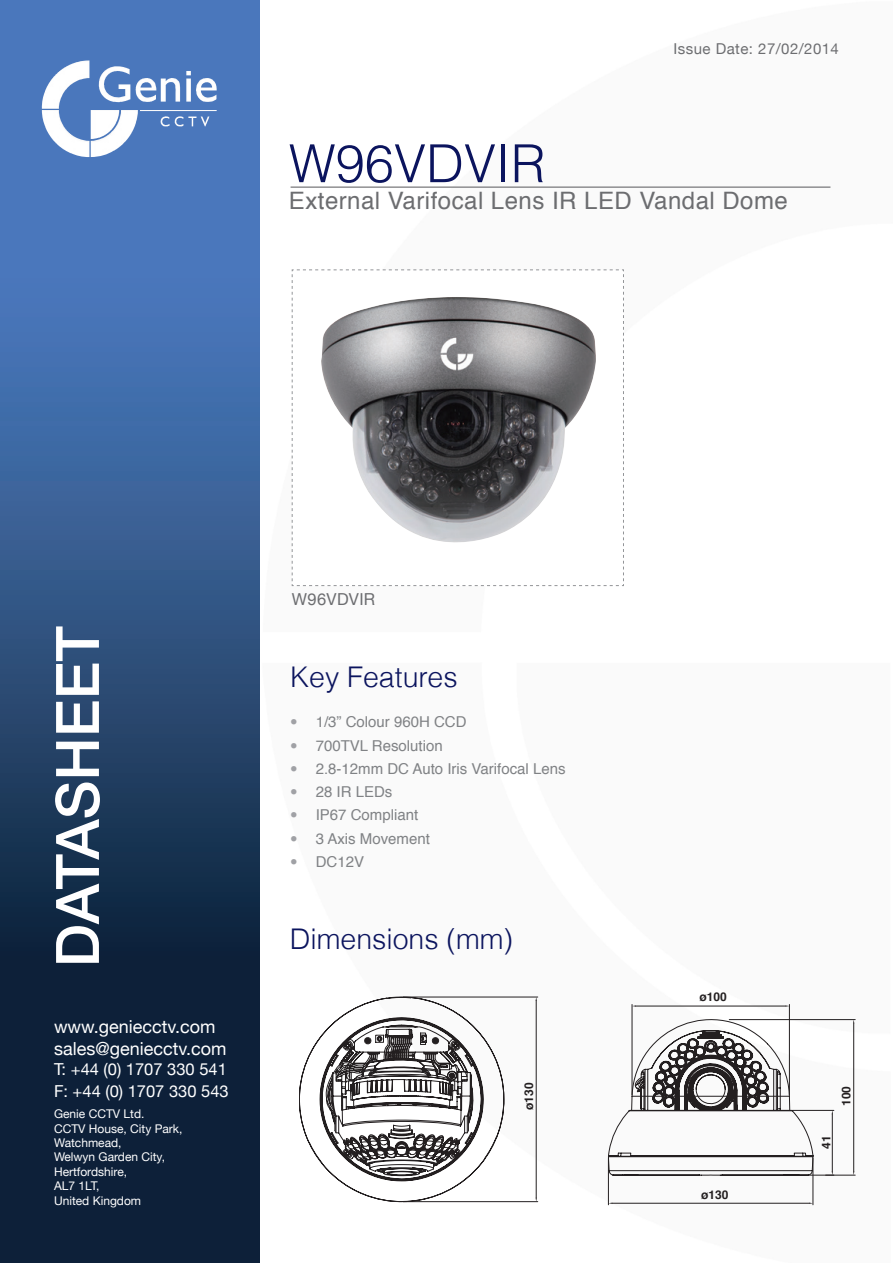
<style>
.page{position:relative;width:893px;height:1263px;background:#fff}
.page>*{position:absolute;margin:0;border:0;box-sizing:border-box;transform-origin:0 0}
.t1{font:500 60px "Helvetica Neue";color:#fff}
.Main_Product_Code{font:300 52.5px "Helvetica";color:#0b145e}
.Sub_Headers{font:300 28.5px "Helvetica";color:#0b145e}
.Product_Name{font:24px "Helvetica";letter-spacing:.02em;color:#6c6d70}
.t2{font:18px/21.6px "Helvetica Neue";color:#fff}
.t3{font:16.5px/21.6px "Helvetica Neue";color:#fff}
.Product_Image_Code{font:16.5px "Helvetica Neue";letter-spacing:.02em;color:#6c6d70}
.t4{font:15px "Helvetica";color:#808285}
.t5{font:15px "Helvetica Neue";letter-spacing:.03em;color:#6c6d70}
.t6{font:12px/14.4px "Helvetica Neue";color:#fff}
.t7{font:700 12px "Helvetica";color:#231f20}
.s1{font-family:"Helvetica Neue";color:#a0a1a5}
</style>
<div class="page">
<svg style="left:0;top:0;width:260px;height:1263px;background:#2e4f7c"></svg>
<img style="left:42px;top:60px;width:73px;height:49px">
<svg style="left:292px;top:269px;width:332px;height:317px"></svg>
<hr style="left:291px;top:187px;width:539px;height:1px;background:#57585a">
<img style="left:321px;top:297px;width:275px;height:257px">
<hr style="left:536px;top:1001px;width:1px;height:197px;background:#231f20">
<hr style="left:403px;top:1201px;width:135px;height:1px;background:#231f20">
<hr style="left:403px;top:997px;width:135px;height:1px;background:#231f20">
<svg style="left:631px;top:1004px;width:159px;height:15px"></svg>
<hr style="left:612px;top:1203px;width:197px;height:1px;background:#231f20">
<hr style="left:813px;top:1158px;width:1px;height:47px;background:#231f20">
<hr style="left:608px;top:1158px;width:1px;height:47px;background:#231f20">
<hr style="left:853px;top:1023px;width:1px;height:148px;background:#231f20">
<hr style="left:729px;top:1019px;width:126px;height:1px;background:#231f20">
<hr style="left:832px;top:1114px;width:1px;height:57px;background:#231f20">
<hr style="left:792px;top:1110px;width:42px;height:1px;background:#231f20">
<svg style="left:814px;top:1171px;width:41px;height:5px"></svg>
<svg style="left:535px;top:1019px;width:279px;height:157px"></svg>
<svg style="left:299px;top:996px;width:220px;height:207px"></svg>
<svg style="left:349px;top:1052px;width:105px;height:114px"></svg>
<p class="t5" style="left:674px;top:36px;width:167px">Issue Date: 27/02/2014</p>
<p class="Main_Product_Code" style="left:289px;top:121px;width:258px">W96VDVIR</p>
<p class="Product_Name" style="left:289px;top:182px;width:500px">External Varifocal Lens IR LED Vandal Dome</p>
<p class="t1" style="left:29px;top:967px;width:343px;rotate:-90deg">DATASHEET</p>
<p class="t2" style="left:54px;top:1015px;width:174px">www.geniecctv.com sales@geniecctv.com</p>
<p class="t3" style="left:54px;top:1057px;width:176px">T: +44 (0) 1707 330 541<br>F: +44 (0) 1707 330 543</p>
<p class="t6" style="left:54px;top:1106px;width:130px">Genie CCTV Ltd.<br>CCTV House, City Park,<br>Watchmead,<br>Welwyn Garden City,<br>Hertfordshire,<br>AL7 1LT,<br>United Kingdom</p>
<p class="Product_Image_Code" style="left:292px;top:585px;width:85px">W96VDVIR</p>
<p class="Sub_Headers" style="left:290px;top:654px;width:169px">Key Features</p>
<p class="t4" style="left:290px;top:710px;width:178px"><span class="s1">•</span> 1/3” Colour 960H CCD</p>
<p class="t4" style="left:290px;top:734px;width:154px"><span class="s1">•</span> 700TVL Resolution</p>
<p class="t4" style="left:290px;top:757px;width:277px"><span class="s1">•</span> 2.8-12mm DC Auto Iris Varifocal Lens</p>
<p class="t4" style="left:290px;top:780px;width:104px"><span class="s1">•</span> 28 IR LEDs</p>
<p class="t4" style="left:290px;top:803px;width:130px"><span class="s1">•</span> IP67 Compliant</p>
<p class="t4" style="left:290px;top:827px;width:141px"><span class="s1">•</span> 3 Axis Movement</p>
<p class="t4" style="left:290px;top:850px;width:75px"><span class="s1">•</span> DC12V</p>
<p class="Sub_Headers" style="left:290px;top:916px;width:225px">Dimensions (mm)</p>
<p class="t7" style="left:519px;top:1110px;width:29px;rotate:-90deg">ø130</p>
<p class="t7" style="left:699px;top:987px;width:29px">ø100</p>
<p class="t7" style="left:701px;top:1185px;width:29px">ø130</p>
<p class="t7" style="left:836px;top:1106px;width:22px;rotate:-90deg">100</p>
<p class="t7" style="left:816px;top:1148px;width:15px;rotate:-90deg">41</p>
</div>
